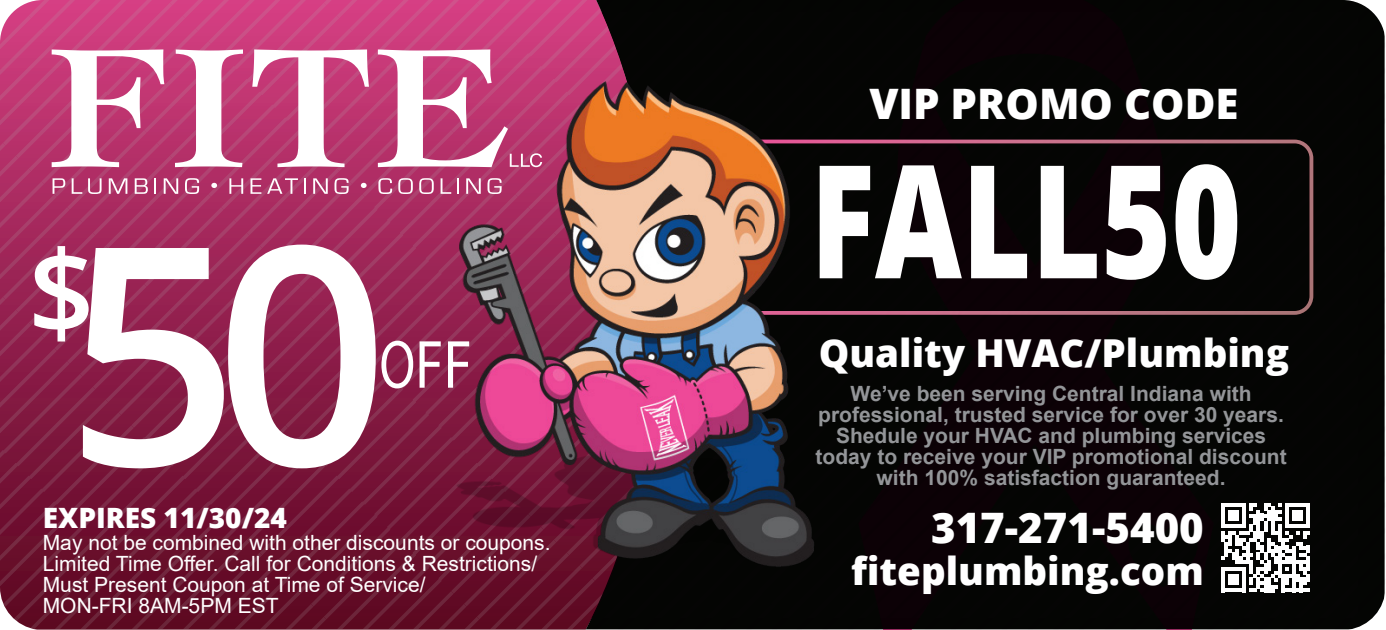
<style>
.page{position:relative;width:1386px;height:630px;background:#fff}
.page>*{position:absolute;margin:0;border:0;box-sizing:border-box;transform-origin:0 0}
.t1{font:600 304.5px "Open Sans";color:#fff}
.t2{font:800 157.5px "Open Sans";color:#fff;scale:.76 1}
.t3{font:600 116.9px "Open Sans";color:#fff}
.t4{font:68.6px "Myriad Pro";color:#fff;scale:.75 1}
.t5{font:800 42px "Open Sans";color:#fff}
.t6{font:800 38.5px "Open Sans";color:#fff}
.t7{font:800 28px "Open Sans";color:#fff}
.t8{font:700 21px/21px "Arial";color:#939598;text-align:center}
.t9{font:21px/21px "Arial";color:#fff}
</style>
<div class="page">
<svg style="left:0;top:0;width:586px;height:630px;background:#90234e"></svg>
<div style="left:586px;top:0;width:799px;height:630px;background:#040503"></div>
<div style="left:827px;top:140px;width:486px;height:175px;background:#050504"></div>
<svg style="left:1221px;top:503px;width:89px;height:89px"></svg>
<svg style="left:52px;top:49px;width:112px;height:118px"></svg>
<svg style="left:175px;top:49px;width:68px;height:118px"></svg>
<svg style="left:252px;top:49px;width:117px;height:118px"></svg>
<svg style="left:378px;top:49px;width:164px;height:118px"></svg>
<svg style="left:53px;top:178px;width:12px;height:16px"></svg>
<svg style="left:72px;top:178px;width:10px;height:16px"></svg>
<svg style="left:88px;top:178px;width:14px;height:16px"></svg>
<svg style="left:109px;top:178px;width:18px;height:16px"></svg>
<svg style="left:135px;top:178px;width:13px;height:16px"></svg>
<svg style="left:155px;top:178px;width:1px;height:16px"></svg>
<svg style="left:164px;top:178px;width:14px;height:16px"></svg>
<svg style="left:185px;top:178px;width:14px;height:16px"></svg>
<svg style="left:211px;top:183px;width:6px;height:5px"></svg>
<svg style="left:229px;top:178px;width:14px;height:16px"></svg>
<svg style="left:251px;top:178px;width:10px;height:16px"></svg>
<svg style="left:267px;top:178px;width:31px;height:16px"></svg>
<svg style="left:304px;top:178px;width:2px;height:16px"></svg>
<svg style="left:313px;top:178px;width:15px;height:16px"></svg>
<svg style="left:335px;top:178px;width:14px;height:16px"></svg>
<svg style="left:361px;top:183px;width:6px;height:5px"></svg>
<svg style="left:378px;top:178px;width:14px;height:16px"></svg>
<svg style="left:398px;top:178px;width:15px;height:16px"></svg>
<svg style="left:419px;top:178px;width:9px;height:16px"></svg>
<img style="left:428px;top:64px;width:399px;height:520px">
<h1 class="t1" style="left:66px;top:146px;width:325px">50</h1>
<h3 class="t3" style="left:28px;top:212px;width:68px">$</h3>
<h3 class="t4" style="left:380px;top:322px;width:125px">OFF</h3>
<p class="t7" style="left:43px;top:497px;width:246px">EXPIRES 11/30/24</p>
<p class="t9" style="left:43px;top:532px;width:509px">May not be combined with other discounts or coupons.<br>Limited Time Offer. Call for Conditions &amp; Restrictions/<br>Must Present Coupon at Time of Service/</p>
<p class="t9" style="left:43px;top:595px;width:237px">MON-FRI 8AM-5PM EST</p>
<h3 class="t5" style="left:869px;top:72px;width:371px">VIP PROMO CODE</h3>
<p class="t2" style="left:810px;top:101px;width:569px">FALL50</p>
<p class="t6" style="left:819px;top:324px;width:472px">Quality HVAC/Plumbing</p>
<p class="t8" style="left:816px;top:383px;width:473px">We’ve been serving Central Indiana with professional, trusted service for over 30 years.<br>Shedule your HVAC and plumbing services today to receive your VIP promotional discount with 100% satisfaction guaranteed.</p>
<h3 class="t5" style="left:931px;top:496px;width:274px">317-271-5400</h3>
<h3 class="t6" style="left:851px;top:542px;width:354px">fiteplumbing.com</h3>
</div>
